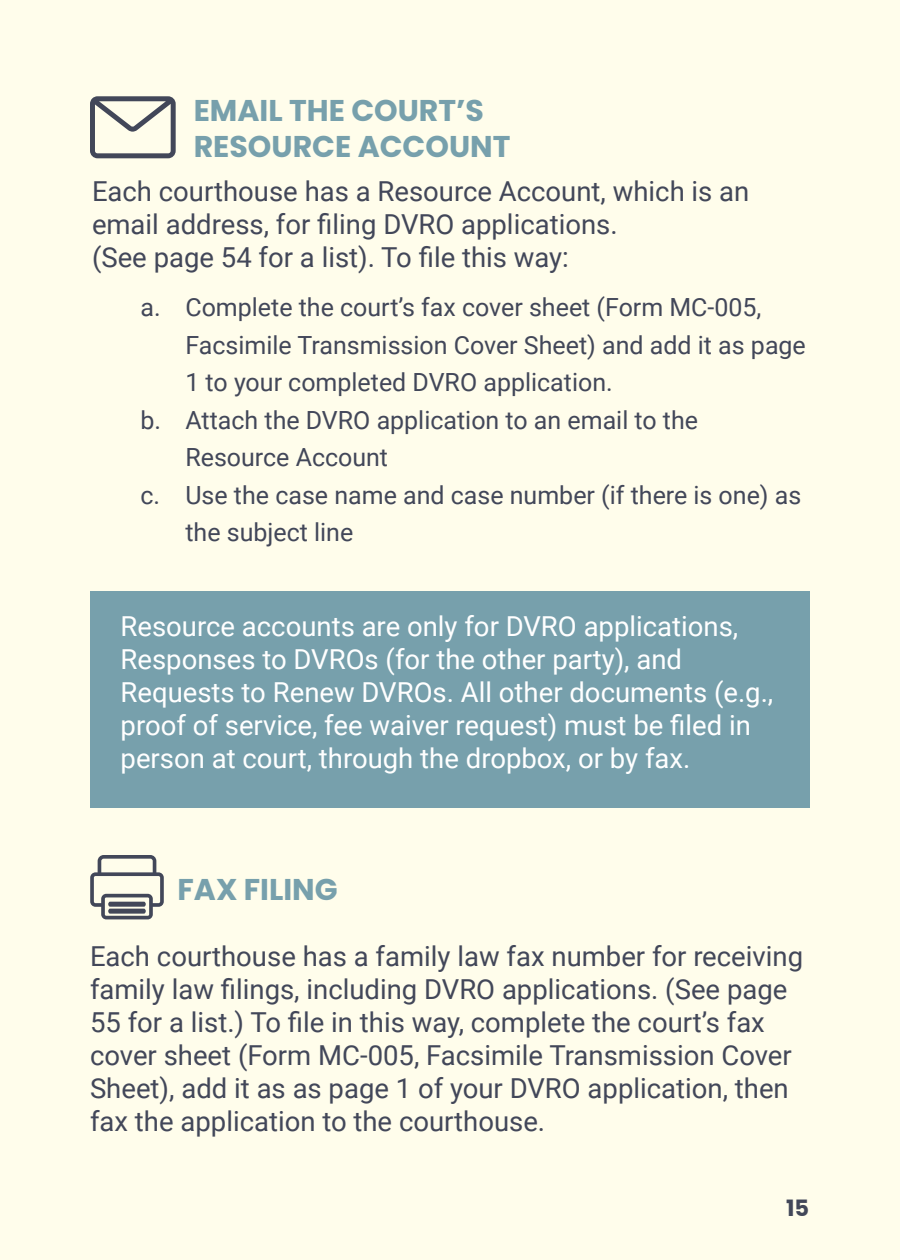
<style>
.page{position:relative;width:900px;height:1260px;background:#fffdeb}
.page>*{position:absolute;margin:0;border:0;box-sizing:border-box;transform-origin:0 0}
.t1{font:700 30px/36px "Poppins";color:#77a0ac}
.t2{font:27.5px/33px "Roboto";color:#424759}
.t3{font:27.5px/33px "Roboto";color:#fff}
.t4{font:25px "Roboto";color:#424759}
.t5{font:700 22.5px "Poppins";color:#424759}
</style>
<div class="page">
<div style="left:90px;top:592px;width:720px;height:216px;background:#77a0ac"></div>
<svg style="left:90px;top:96px;width:86px;height:62px"></svg>
<svg style="left:90px;top:855px;width:74px;height:64px"></svg>
<div style="left:108px;top:902px;width:38px;height:5px;background:#424759;border-radius:2px"></div>
<div style="left:108px;top:909px;width:38px;height:5px;background:#424759;border-radius:2px"></div>
<p class="t1" style="left:194px;top:93px;width:318px">EMAIL THE COURT’S<br>RESOURCE ACCOUNT</p>
<p class="t2" style="left:92px;top:174px;width:659px">Each courthouse has a Resource Account, which is an email address, for filing DVRO applications.<br>(See page 54 for a list). To file this way:</p>
<p class="t4" style="left:140px;top:290px;width:623px">a. Complete the court’s fax cover sheet (Form MC-005,</p>
<p class="t4" style="left:185px;top:328px;width:622px">Facsimile Transmission Cover Sheet) and add it as page</p>
<p class="t4" style="left:185px;top:365px;width:429px">1 to your completed DVRO application.</p>
<p class="t4" style="left:140px;top:403px;width:559px">b. Attach the DVRO application to an email to the</p>
<p class="t4" style="left:185px;top:440px;width:204px">Resource Account</p>
<p class="t4" style="left:140px;top:478px;width:662px">c. Use the case name and case number (if there is one) as</p>
<p class="t4" style="left:185px;top:515px;width:169px">the subject line</p>
<p class="t3" style="left:121px;top:608px;width:654px">Resource accounts are only for DVRO applications, Responses to DVROs (for the other party), and Requests to Renew DVROs. All other documents (e.g., proof of service, fee waiver request) must be filed in person at court, through the dropbox, or by fax.</p>
<p class="t1" style="left:178px;top:871px;width:162px">FAX FILING</p>
<p class="t2" style="left:90px;top:939px;width:715px">Each courthouse has a family law fax number for receiving family law filings, including DVRO applications. (See page 55 for a list.) To file in this way, complete the court’s fax cover sheet (Form MC-005, Facsimile Transmission Cover Sheet), add it as as page 1 of your DVRO application, then fax the application to the courthouse.</p>
<p class="t5" style="left:786px;top:1195px;width:25px">15</p>
</div>
